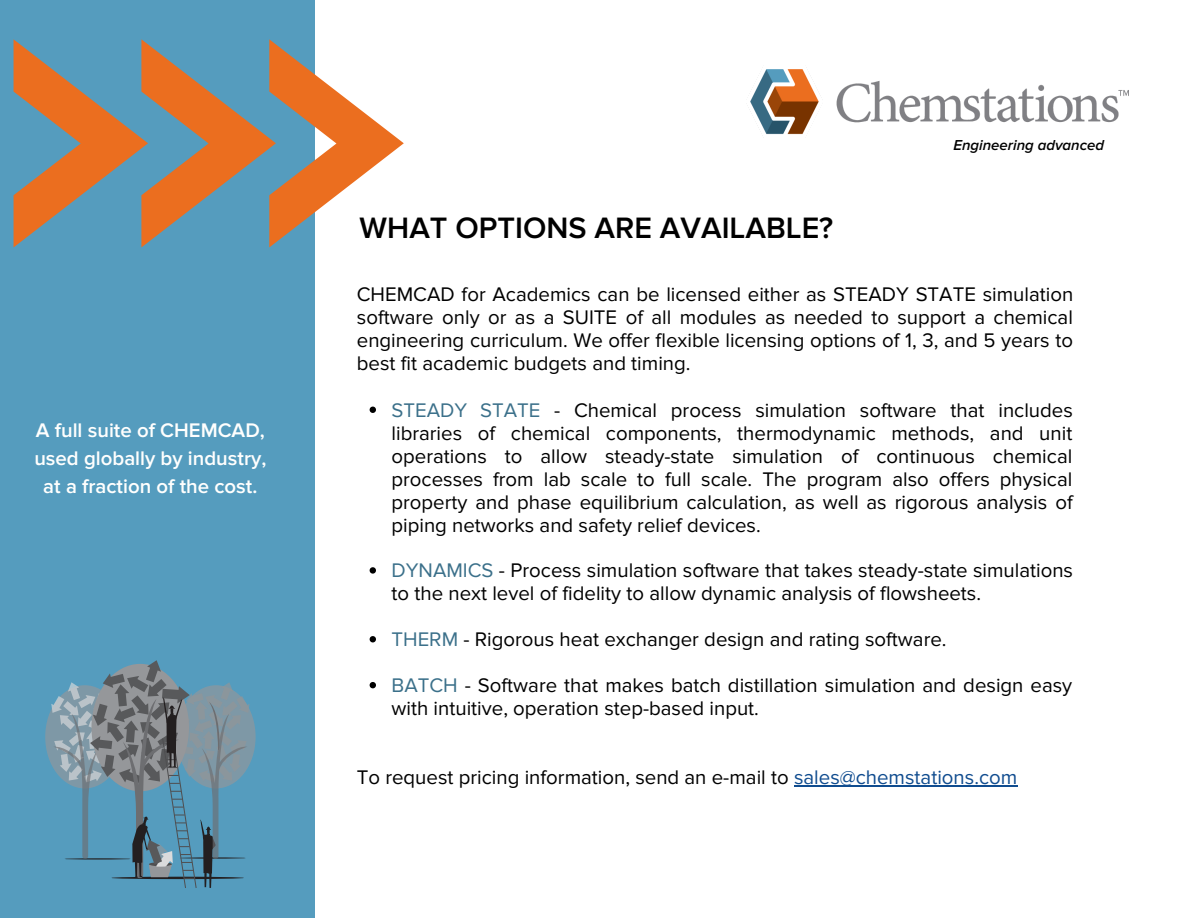
<style>
.page{position:relative;width:1188px;height:918px;background:#fff}
.page>*{position:absolute;margin:0;border:0;box-sizing:border-box;transform-origin:0 0}
.t1{font:600 30.6px "Proxima Nova";color:#000}
.t2{font:20.4px/23px "Proxima Nova";color:#000;text-align:justify}
.t3{font:600 20.4px/28px "Proxima Nova";color:#fffffe;text-align:center}
.t4{font:italic 600 15px "Proxima Nova";color:#000}
.s1{color:#3b708a}
.s2{color:#104c8f}
</style>
<div class="page">
<div style="left:0;top:0;width:314px;height:918px;background:#559cbe"></div>
<div style="left:45px;top:685px;width:79px;height:103px;background:#95979a;border-radius:50%;opacity:.66"></div>
<div style="left:177px;top:685px;width:79px;height:103px;background:#95979a;border-radius:50%;opacity:.66"></div>
<svg style="left:51px;top:660px;width:199px;height:228px"></svg>
<svg style="left:370px;top:407px;width:6px;height:6px"></svg>
<svg style="left:370px;top:567px;width:6px;height:7px"></svg>
<svg style="left:370px;top:636px;width:6px;height:6px"></svg>
<svg style="left:370px;top:682px;width:6px;height:6px"></svg>
<hr style="left:794px;top:785px;width:223px;height:2px;background:#104c8f">
<img style="left:748px;top:69px;width:380px;height:66px">
<svg style="left:14px;top:39px;width:390px;height:208px"></svg>
<p class="t3" style="left:34px;top:417px;width:233px">A full suite of CHEMCAD, used globally by industry, at a fraction of the cost.</p>
<h1 class="t1" style="left:360px;top:210px;width:475px">WHAT OPTIONS ARE AVAILABLE?</h1>
<p class="t4" style="left:953px;top:137px;width:152px">Engineering advanced</p>
<p class="t2" style="left:357px;top:283px;width:718px">CHEMCAD for Academics can be licensed either as STEADY STATE simulation software only or as a SUITE of all modules as needed to support a chemical engineering curriculum. We offer flexible licensing options of 1, 3, and 5 years to best fit academic budgets and timing.</p>
<p class="t2" style="left:392px;top:399px;width:683px"><span class="s1">STEADY STATE</span> - Chemical process simulation software that includes libraries of chemical components, thermodynamic methods, and unit operations to allow steady-state simulation of continuous chemical processes from lab scale to full scale. The program also offers physical property and phase equilibrium calculation, as well as rigorous analysis of piping networks and safety relief devices.</p>
<p class="t2" style="left:392px;top:560px;width:683px"><span class="s1">DYNAMICS</span> - Process simulation software that takes steady-state simulations to the next level of fidelity to allow dynamic analysis of flowsheets.</p>
<p class="t2" style="left:392px;top:628px;width:557px"><span class="s1">THERM</span> - Rigorous heat exchanger design and rating software.</p>
<p class="t2" style="left:392px;top:674px;width:682px"><span class="s1">BATCH</span> - Software that makes batch distillation simulation and design easy with intuitive, operation step-based input.</p>
<p class="t2" style="left:357px;top:766px;width:662px">To request pricing information, send an e-mail to <span class="s2">sales@chemstations.com</span></p>
</div>
